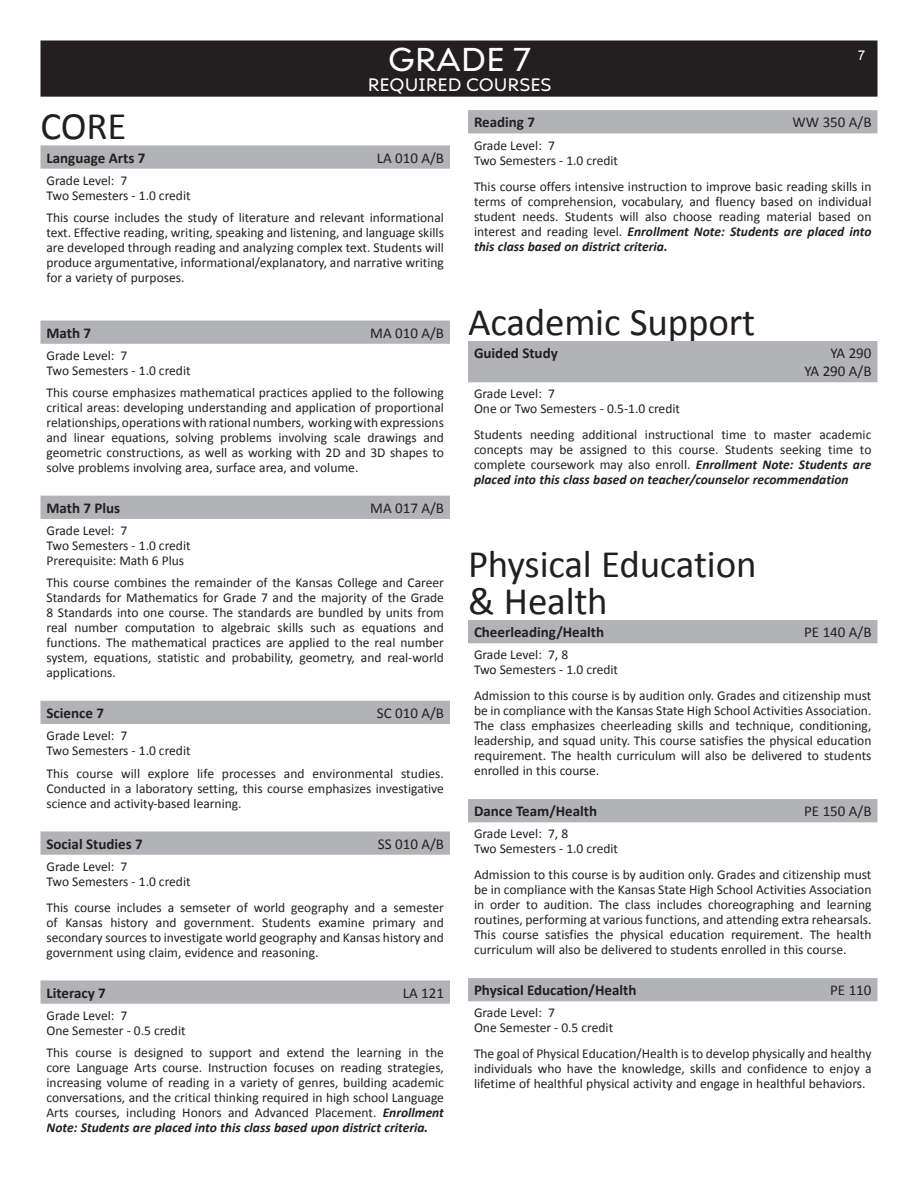
<style>
.page{position:relative;width:918px;height:1188px;background:#fff}
.page>*{position:absolute;margin:0;border:0;box-sizing:border-box;transform-origin:0 0}
.BlackBarTabStyle{font:39px/37.5px "Calibri";letter-spacing:-.005em;color:#231f20}
.t1{font:33px "Ariana Pro";color:#fff}
.t2{font:18px "Ariana Pro";color:#fff}
.t3{font:700 15px "Calibri";color:#231f20}
.t4{font:15px "Calibri";color:#231f20}
.Descriptions{font:13.5px/15px "Calibri";color:#231f20;text-align:justify}
.t5{font:13.5px "Arial";color:#fff}
.s1{font-weight:700;font-style:italic}
</style>
<div class="page">
<div style="left:41px;top:41px;width:836px;height:55px;background:#231f20"></div>
<div style="left:40px;top:40px;width:838px;height:57px;border:2px solid #231f20"></div>
<svg style="left:40px;top:145px;width:410px;height:24px"></svg>
<div style="left:40px;top:321px;width:410px;height:23px;background:#b2b3b7"></div>
<div style="left:40px;top:496px;width:410px;height:23px;background:#b2b3b7"></div>
<div style="left:40px;top:701px;width:410px;height:23px;background:#b2b3b7"></div>
<svg style="left:40px;top:831px;width:410px;height:24px"></svg>
<svg style="left:40px;top:980px;width:410px;height:24px"></svg>
<div style="left:468px;top:110px;width:410px;height:23px;background:#b2b3b7"></div>
<div style="left:468px;top:341px;width:410px;height:41px;background:#b2b3b7"></div>
<div style="left:468px;top:620px;width:410px;height:23px;background:#b2b3b7"></div>
<div style="left:468px;top:799px;width:410px;height:23px;background:#b2b3b7"></div>
<div style="left:468px;top:978px;width:410px;height:23px;background:#b2b3b7"></div>
<p class="t1" style="left:388px;top:37px;width:145px">GRADE 7</p>
<p class="t5" style="left:858px;top:46px;width:9px">7</p>
<p class="t2" style="left:368px;top:72px;width:185px">REQUIRED COURSES</p>
<p class="BlackBarTabStyle" style="left:40px;top:107px;width:87px">CORE</p>
<p class="t3" style="left:46px;top:147px;width:100px">Language Arts 7</p>
<p class="t4" style="left:377px;top:147px;width:69px">LA 010 A/B</p>
<p class="Descriptions" style="left:46px;top:172px;width:82px">Grade Level: 7</p>
<p class="Descriptions" style="left:46px;top:187px;width:146px">Two Semesters - 1.0 credit</p>
<p class="Descriptions" style="left:46px;top:210px;width:399px">This course includes the study of literature and relevant informational text. Effective reading, writing, speaking and listening, and language skills are developed through reading and analyzing complex text. Students will produce argumentative, informational/explanatory, and narrative writing for a variety of purposes.</p>
<p class="t3" style="left:46px;top:322px;width:46px">Math 7</p>
<p class="t4" style="left:370px;top:322px;width:75px">MA 010 A/B</p>
<p class="Descriptions" style="left:46px;top:348px;width:82px">Grade Level: 7</p>
<p class="Descriptions" style="left:46px;top:363px;width:146px">Two Semesters - 1.0 credit</p>
<p class="Descriptions" style="left:46px;top:385px;width:399px">This course emphasizes mathematical practices applied to the following critical areas: developing understanding and application of proportional relationships, operations with rational numbers, working with expressions and linear equations, solving problems involving scale drawings and geometric constructions, as well as working with 2D and 3D shapes to solve problems involving area, surface area, and volume.</p>
<p class="t3" style="left:46px;top:497px;width:75px">Math 7 Plus</p>
<p class="t4" style="left:370px;top:498px;width:75px">MA 017 A/B</p>
<p class="Descriptions" style="left:46px;top:523px;width:82px">Grade Level: 7</p>
<p class="Descriptions" style="left:46px;top:538px;width:146px">Two Semesters - 1.0 credit</p>
<p class="Descriptions" style="left:46px;top:553px;width:139px">Prerequisite: Math 6 Plus</p>
<p class="Descriptions" style="left:46px;top:575px;width:399px">This course combines the remainder of the Kansas College and Career Standards for Mathematics for Grade 7 and the majority of the Grade 8 Standards into one course. The standards are bundled by units from real number computation to algebraic skills such as equations and functions. The mathematical practices are applied to the real number system, equations, statistic and probability, geometry, and real-world applications.</p>
<p class="t3" style="left:46px;top:702px;width:59px">Science 7</p>
<p class="t4" style="left:377px;top:703px;width:69px">SC 010 A/B</p>
<p class="Descriptions" style="left:46px;top:728px;width:82px">Grade Level: 7</p>
<p class="Descriptions" style="left:46px;top:743px;width:146px">Two Semesters - 1.0 credit</p>
<p class="Descriptions" style="left:46px;top:765px;width:399px">This course will explore life processes and environmental studies.<br>Conducted in a laboratory setting, this course emphasizes investigative science and activity-based learning.</p>
<p class="t3" style="left:46px;top:833px;width:98px">Social Studies 7</p>
<p class="t4" style="left:378px;top:833px;width:67px">SS 010 A/B</p>
<p class="Descriptions" style="left:46px;top:858px;width:82px">Grade Level: 7</p>
<p class="Descriptions" style="left:46px;top:873px;width:146px">Two Semesters - 1.0 credit</p>
<p class="Descriptions" style="left:46px;top:899px;width:399px">This course includes a semseter of world geography and a semester of Kansas history and government. Students examine primary and secondary sources to investigate world geography and Kansas history and government using claim, evidence and reasoning.</p>
<p class="t3" style="left:46px;top:982px;width:61px">Literacy 7</p>
<p class="t4" style="left:403px;top:982px;width:43px">LA 121</p>
<p class="Descriptions" style="left:46px;top:1007px;width:82px">Grade Level: 7</p>
<p class="Descriptions" style="left:46px;top:1022px;width:141px">One Semester - 0.5 credit</p>
<p class="Descriptions" style="left:46px;top:1045px;width:399px">This course is designed to support and extend the learning in the core Language Arts course. Instruction focuses on reading strategies, increasing volume of reading in a variety of genres, building academic conversations, and the critical thinking required in high school Language Arts courses, including Honors and Advanced Placement. <span class="s1">Enrollment Note: Students are placed into this class based upon district criteria.</span></p>
<p class="t3" style="left:474px;top:112px;width:63px">Reading 7</p>
<p class="t4" style="left:793px;top:112px;width:80px">WW 350 A/B</p>
<p class="Descriptions" style="left:474px;top:137px;width:82px">Grade Level: 7</p>
<p class="Descriptions" style="left:474px;top:152px;width:146px">Two Semesters - 1.0 credit</p>
<p class="Descriptions" style="left:474px;top:178px;width:399px">This course offers intensive instruction to improve basic reading skills in terms of comprehension, vocabulary, and fluency based on individual student needs. Students will also choose reading material based on interest and reading level. <span class="s1">Enrollment Note: Students are placed into this class based on district criteria.</span></p>
<p class="BlackBarTabStyle" style="left:468px;top:302px;width:289px">Academic Support</p>
<p class="t3" style="left:474px;top:343px;width:85px">Guided Study</p>
<p class="t4" style="left:830px;top:343px;width:43px">YA 290</p>
<p class="t4" style="left:804px;top:361px;width:69px">YA 290 A/B</p>
<p class="Descriptions" style="left:474px;top:386px;width:82px">Grade Level: 7</p>
<p class="Descriptions" style="left:474px;top:401px;width:208px">One or Two Semesters - 0.5-1.0 credit</p>
<p class="Descriptions" style="left:474px;top:427px;width:399px">Students needing additional instructional time to master academic concepts may be assigned to this course. Students seeking time to complete coursework may also enroll. <span class="s1">Enrollment Note: Students are placed into this class based on teacher/counselor recommendation</span></p>
<p class="BlackBarTabStyle" style="left:468px;top:544px;width:290px">Physical Education &amp; Health</p>
<p class="t3" style="left:474px;top:622px;width:132px">Cheerleading/Health</p>
<p class="t4" style="left:804px;top:622px;width:69px">PE 140 A/B</p>
<p class="Descriptions" style="left:474px;top:647px;width:96px">Grade Level: 7, 8</p>
<p class="Descriptions" style="left:474px;top:662px;width:146px">Two Semesters - 1.0 credit</p>
<p class="Descriptions" style="left:474px;top:688px;width:399px">Admission to this course is by audition only. Grades and citizenship must be in compliance with the Kansas State High School Activities Association.<br>The class emphasizes cheerleading skills and technique, conditioning, leadership, and squad unity. This course satisfies the physical education requirement. The health curriculum will also be delivered to students enrolled in this course.</p>
<p class="t3" style="left:474px;top:801px;width:125px">Dance Team/Health</p>
<p class="t4" style="left:804px;top:801px;width:69px">PE 150 A/B</p>
<p class="Descriptions" style="left:474px;top:826px;width:96px">Grade Level: 7, 8</p>
<p class="Descriptions" style="left:474px;top:841px;width:146px">Two Semesters - 1.0 credit</p>
<p class="Descriptions" style="left:474px;top:867px;width:399px">Admission to this course is by audition only. Grades and citizenship must be in compliance with the Kansas State High School Activities Association in order to audition. The class includes choreographing and learning routines, performing at various functions, and attending extra rehearsals.<br>This course satisfies the physical education requirement. The health curriculum will also be delivered to students enrolled in this course.</p>
<p class="t3" style="left:474px;top:980px;width:164px">Physical Education/Health</p>
<p class="t4" style="left:830px;top:980px;width:43px">PE 110</p>
<p class="Descriptions" style="left:474px;top:1005px;width:82px">Grade Level: 7</p>
<p class="Descriptions" style="left:474px;top:1020px;width:141px">One Semester - 0.5 credit</p>
<p class="Descriptions" style="left:474px;top:1046px;width:399px">The goal of Physical Education/Health is to develop physically and healthy individuals who have the knowledge, skills and confidence to enjoy a lifetime of healthful physical activity and engage in healthful behaviors.</p>
</div>
